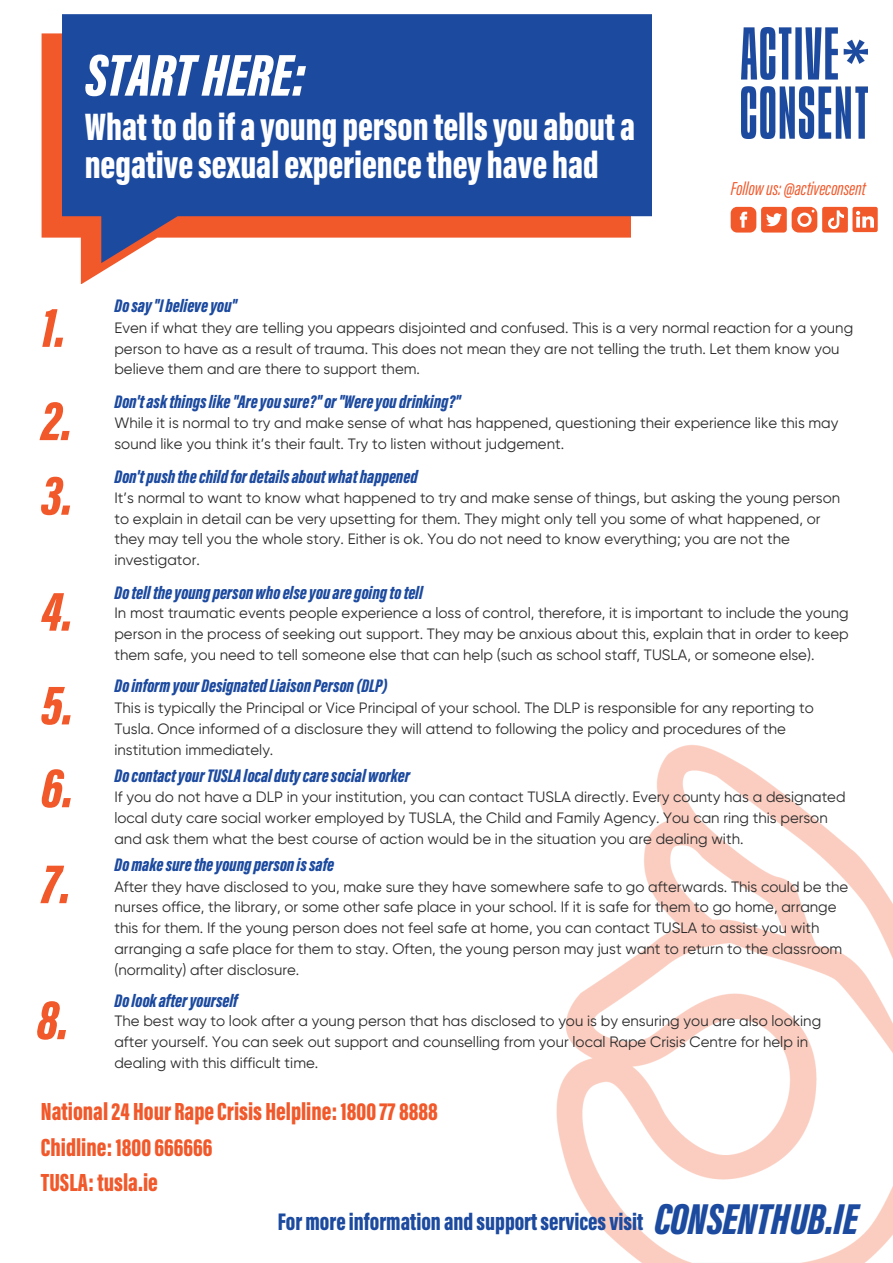
<style>
.page{position:relative;width:893px;height:1263px;background:#fff}
.page>*{position:absolute;margin:0;border:0;box-sizing:border-box;transform-origin:0 0}
.t1{font:italic 900 60.75px "Acumin Pro Extra Cond";color:#fff}
.t2{font:italic 900 57.75px/82.8px "Acumin Pro Extra Cond";color:#f1582a}
.t3{font:900 39.3px/38.8px "Acumin Pro Extra Cond";color:#fff}
.t4{font:900 25.5px/35.5px "Acumin Pro Extra Cond";color:#f1582a}
.t5{font:900 24.67px "Acumin Pro Extra Cond";color:#1c4a9f}
.t6{font:italic 19.35px "Acumin Pro Extra Cond";color:#f1582a}
.t7{font:italic 900 18.75px "Acumin Pro Extra Cond";color:#1c4a9f}
.t8{font:15px/20.9px "Gilroy";color:#2b2b2b}
.s1{font-style:italic;font-size:44.55px}
</style>
<div class="page">
<img style="left:556px;top:745px;width:337px;height:518px">
<svg style="left:730px;top:207px;width:147px;height:26px"></svg>
<img style="left:741px;top:27px;width:126px;height:112px">
<svg style="left:42px;top:33px;width:74px;height:251px;fill:#f1582a"></svg>
<svg style="left:62px;top:14px;width:589px;height:249px;background:#425c9e"></svg>
<h1 class="t1" style="left:85px;top:51px;width:223px">START HERE:</h1>
<h3 class="t3" style="left:85px;top:111px;width:552px">What todoifayoungperson tellsyou abouta negativesexualexperiencethey have had</h3>
<p class="t6" style="left:730px;top:181px;width:136px">Follow us:@activeconsent</p>
<h2 class="t2" style="left:42px;top:292px;width:26px">1.</h2>
<h2 class="t2" style="left:41px;top:385px;width:33px">2.</h2>
<p class="t7" style="left:114px;top:299px;width:124px">Dosay"Ibelieveyou"</p>
<p class="t8" style="left:114px;top:318px;width:740px">Even if what they are telling you appears disjointed and confused. This is a very normal reaction for a young person to have as a result of trauma. This does not mean they are not telling the truth. Let them know you believe them and are there to support them.</p>
<p class="t7" style="left:114px;top:394px;width:348px">Don'taskthingslike"Areyousure?"or"Wereyoudrinking?"</p>
<p class="t8" style="left:114px;top:413px;width:725px">While it is normal to try and make sense of what has happened, questioning their experience like this may sound like you think it’s their fault. Try to listen without judgement.</p>
<h2 class="t2" style="left:41px;top:460px;width:34px">3.</h2>
<p class="t7" style="left:114px;top:469px;width:305px">Don'tpushthechildfordetailsaboutwhathappened</p>
<p class="t8" style="left:114px;top:488px;width:727px">It’s normal to want to know what happened to try and make sense of things, but asking the young person to explain in detail can be very upsetting for them. They might only tell you some of what happened, or they may tell you the whole story. Either is ok. You do not need to know everything; you are not the investigator.</p>
<h2 class="t2" style="left:41px;top:576px;width:34px">4.</h2>
<p class="t7" style="left:114px;top:585px;width:310px">Dotelltheyoungpersonwhoelseyouaregoingtotell</p>
<p class="t8" style="left:114px;top:604px;width:735px;text-align:justify">In most traumatic events people experience a loss of control, therefore, it is important to include the young person in the process of seeking out support. They may be anxious about this, explain that in order to keep them safe, you need to tell someone else that can help (such as school staff, TUSLA, or someone else).</p>
<h2 class="t2" style="left:41px;top:669px;width:34px">5.<br>6.</h2>
<h2 class="t2" style="left:42px;top:848px;width:31px">7.</h2>
<p class="t7" style="left:114px;top:678px;width:275px">Doinformyour DesignatedLiaisonPerson(DLP)</p>
<p class="t8" style="left:114px;top:698px;width:701px">This is typically the Principal or Vice Principal of your school. The DLP is responsible for any reporting to<br>Tusla. Once informed of a disclosure they will attend to following the policy and procedures of the institution immediately.</p>
<p class="t8" style="left:114px;top:787px;width:732px">If you do not have a DLP in your institution, you can contact TUSLA directly. Every county has a designated local duty care social worker employed by TUSLA, the Child and Family Agency. You can ring this person and ask them what the best course of action would be in the situation you are dealing with.</p>
<p class="t7" style="left:114px;top:768px;width:297px">DocontactyourTUSLAlocaldutycaresocialworker</p>
<p class="t7" style="left:114px;top:857px;width:221px">Domakesuretheyoungpersonissafe</p>
<p class="t8" style="left:114px;top:877px;width:735px">After they have disclosed to you, make sure they have somewhere safe to go afterwards. This could be the nurses office, the library, or some other safe place in your school. If it is safe for them to go home, arrange this for them. If the young person does not feel safe at home, you can contact TUSLA to assist you with arranging a safe place for them to stay. Often, the young person may just want to return to the classroom (normality) after disclosure.</p>
<h2 class="t2" style="left:36px;top:984px;width:34px">8.</h2>
<p class="t7" style="left:114px;top:993px;width:125px">Dolookafteryourself</p>
<p class="t8" style="left:114px;top:1011px;width:708px">The best way to look after a young person that has disclosed to you is by ensuring you are also looking after yourself. You can seek out support and counselling from your local Rape Crisis Centre for help in dealing with this difficult time.</p>
<h3 class="t4" style="left:41px;top:1096px;width:398px">National24 HourRapeCrisis Helpline: 1800778888<br>Chidline: 1800666666<br>TUSLA: tusla.ie</h3>
<h3 class="t5" style="left:278px;top:1212px;width:582px">Formoreinformation andsupportservicesvisit <span class="s1">CONSENTHUB.IE</span></h3>
</div>
